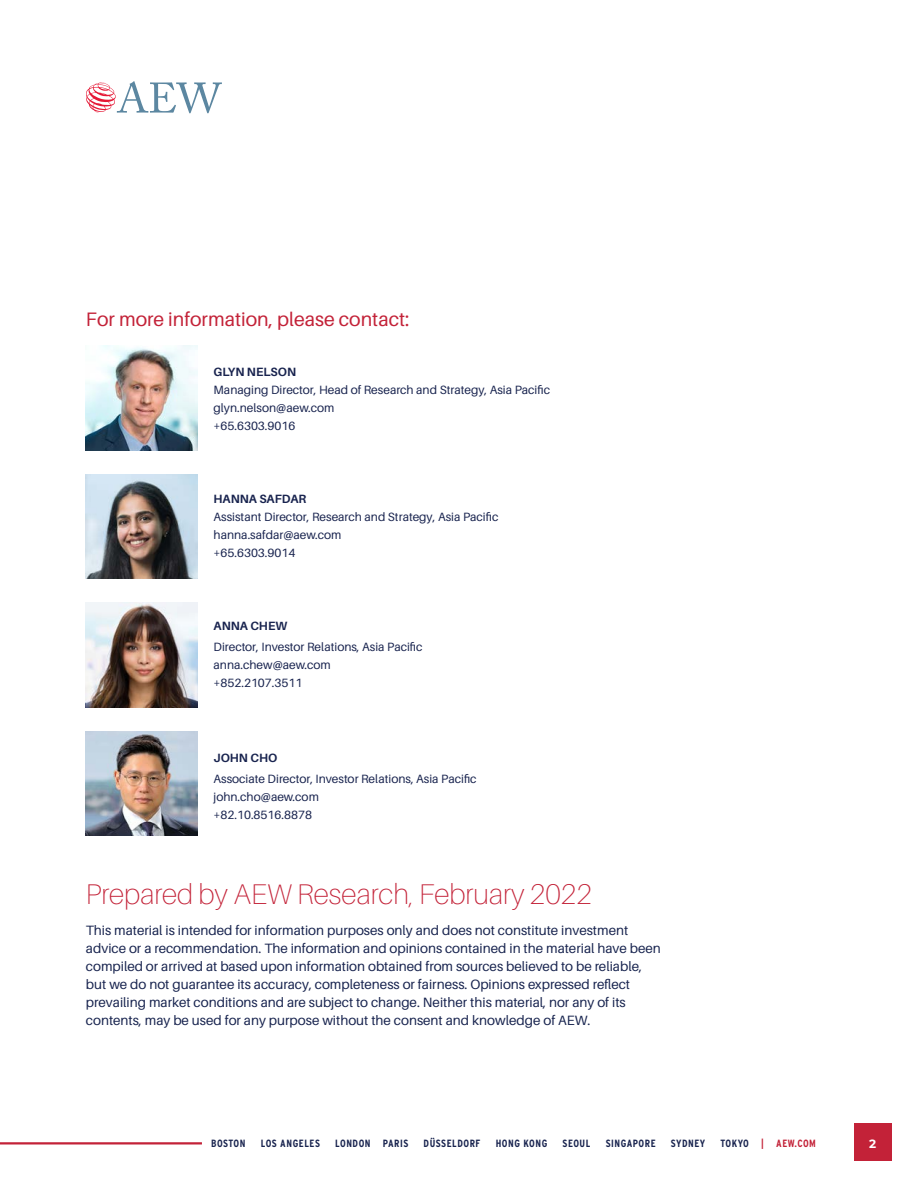
<style>
.page{position:relative;width:918px;height:1188px;background:#fff}
.page>*{position:absolute;margin:0;border:0;box-sizing:border-box;transform-origin:0 0}
.t1{font:100 28.5px "Aileron";color:#c32238}
.t2{font:19.5px "Aileron";color:#c32238}
.t3{font:13.5px/18px "Aileron";color:#18244f}
.t4{font:12px/18px "Aileron";color:#19244f}
.t5{font:700 12px "Aileron";color:#19244f}
.t6{font:700 12px "Montserrat";color:#fff}
.t7{font:700 10.5px "Interstate Cond";letter-spacing:.05em;color:#19244f}
.t8{font:700 10.5px "Interstate Cond";letter-spacing:.04em;color:#c32238}
.s1{color:#19244f}
</style>
<div class="page">
<svg style="left:86px;top:81px;width:136px;height:32px"></svg>
<div style="left:854px;top:1123px;width:37px;height:38px;background:#c32238"></div>
<hr style="left:0;top:1142px;width:202px;height:2px;background:#c32238">
<img style="left:86px;top:346px;width:111px;height:104px">
<img style="left:86px;top:603px;width:111px;height:104px">
<img style="left:86px;top:474px;width:111px;height:105px">
<img style="left:86px;top:731px;width:111px;height:105px">
<h2 class="t2" style="left:86px;top:308px;width:325px">For more information, please contact:</h2>
<p class="t5" style="left:214px;top:365px;width:84px">GLYN NELSON</p>
<p class="t4" style="left:214px;top:381px;width:338px">Managing Director, Head of Research and Strategy, Asia Pacific glyn.nelson@aew.com<br>+65.6303.9016</p>
<p class="t5" style="left:214px;top:492px;width:94px">HANNA SAFDAR</p>
<p class="t4" style="left:214px;top:508px;width:286px">Assistant Director, Research and Strategy, Asia Pacific hanna.safdar@aew.com<br>+65.6303.9014</p>
<p class="t5" style="left:214px;top:619px;width:75px">ANNA CHEW</p>
<p class="t4" style="left:214px;top:638px;width:211px">Director, Investor Relations, Asia Pacific anna.chew@aew.com +852.2107.3511</p>
<p class="t5" style="left:214px;top:751px;width:65px">JOHN CHO</p>
<p class="t4" style="left:214px;top:770px;width:265px">Associate Director, Investor Relations, Asia Pacific john.cho@aew.com<br>+82.10.8516.8878</p>
<h1 class="t1" style="left:86px;top:878px;width:507px">Prepared by AEW Research, February 2022</h1>
<p class="t3" style="left:86px;top:922px;width:576px">This material is intended for information purposes only and does not constitute investment advice or a recommendation. The information and opinions contained in the material have been compiled or arrived at based upon information obtained from sources believed to be reliable, but we do not guarantee its accuracy, completeness or fairness. Opinions expressed reflect prevailing market conditions and are subject to change. Neither this material, nor any of its contents, may be used for any purpose without the consent and knowledge of AEW.</p>
<p class="t7" style="left:211px;top:1136px;width:36px">BOSTON</p>
<p class="t7" style="left:261px;top:1136px;width:61px">LOS ANGELES</p>
<p class="t7" style="left:335px;top:1136px;width:75px">LONDON PARIS</p>
<p class="t7" style="left:424px;top:1136px;width:58px">DÜSSELDORF</p>
<p class="t7" style="left:496px;top:1136px;width:53px">HONG KONG</p>
<p class="t7" style="left:563px;top:1136px;width:29px">SEOUL</p>
<p class="t7" style="left:606px;top:1136px;width:52px">SINGAPORE</p>
<p class="t7" style="left:671px;top:1136px;width:36px">SYDNEY</p>
<p class="t8" style="left:721px;top:1136px;width:97px"><span class="s1">TOKYO</span> | AEW.COM</p>
<p class="t6" style="left:869px;top:1135px;width:9px">2</p>
</div>
